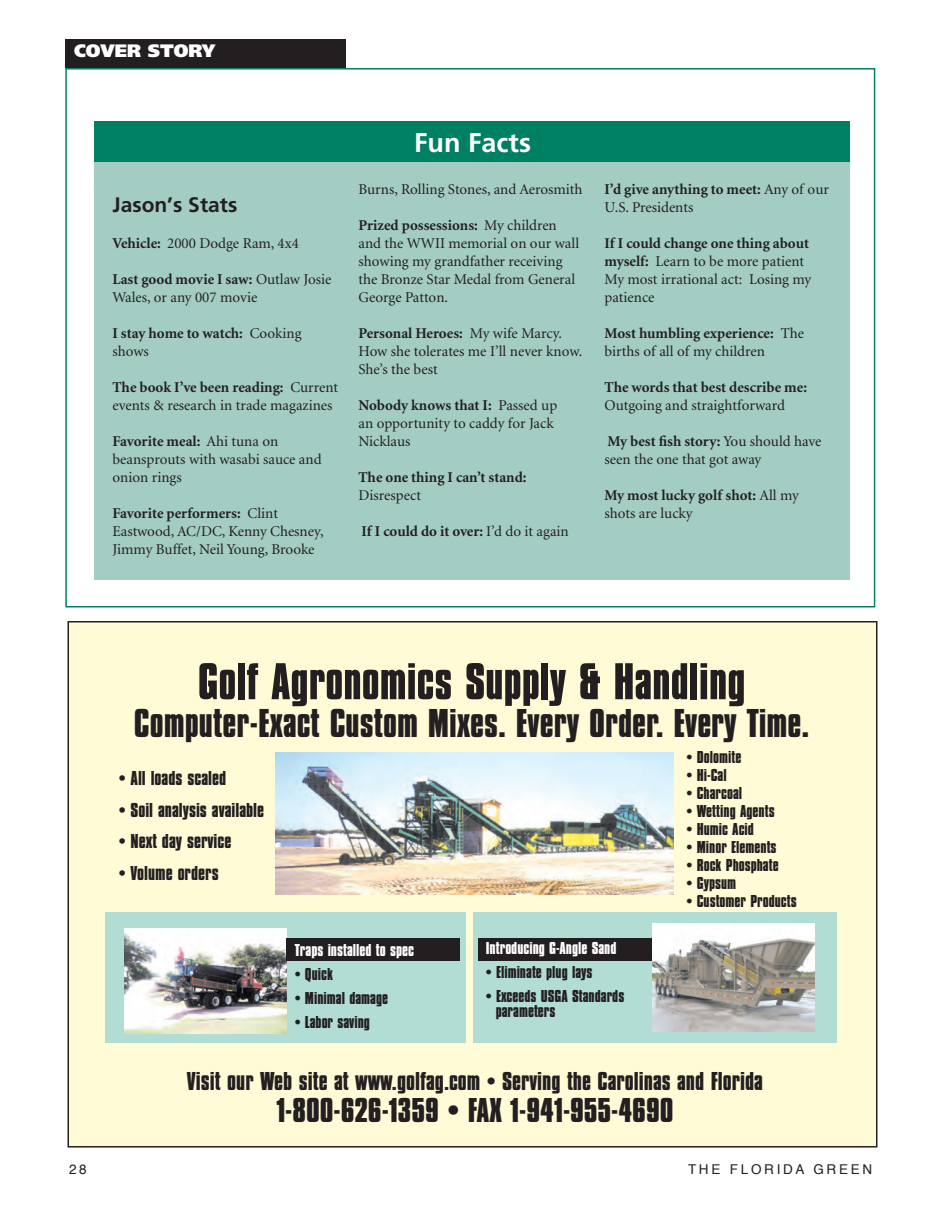
<style>
.page{position:relative;width:945px;height:1215px;background:#fff}
.page>*{position:absolute;margin:0;border:0;box-sizing:border-box;transform-origin:0 0}
.t1{font:54px "Compacta Bold Plain";color:#231f20}
.t2{font:42px "Compacta Bold Plain";color:#231f20}
.t3{font:36px "Compacta Bold Plain";color:#231f20}
.t4{font:27px "Compacta Bold Plain";color:#231f20}
.t5{font:700 27px "Frutiger";color:#fff}
.t6{font:21px "Compacta Bold Plain";color:#231f20}
.t7{font:700 21px "Frutiger";color:#231f20}
.t8{font:18px/15px "Compacta Bold Plain";color:#231f20}
.t9{font:18px "Compacta Bold Plain";color:#fff}
.t10{font:900 18px "Frutiger";color:#fff}
.t11{font:15px/18px "Minion";color:#231f20}
.t12{font:700 15px/18px "Minion";color:#231f20}
.t13{font:13.5px "Helvetica";letter-spacing:.2em;color:#231f20}
.s1{font-weight:700}
.s2{font-weight:400}
</style>
<div class="page">
<div style="left:65px;top:39px;width:281px;height:29px;background:#231f20"></div>
<div style="left:68px;top:622px;width:809px;height:525px;background:#fffbd6"></div>
<img style="left:275px;top:752px;width:399px;height:142px">
<div style="left:106px;top:912px;width:360px;height:131px;background:#b1ddd4"></div>
<div style="left:474px;top:913px;width:363px;height:130px;background:#b1ddd4"></div>
<img style="left:125px;top:929px;width:162px;height:104px">
<img style="left:653px;top:923px;width:162px;height:108px">
<div style="left:287px;top:938px;width:173px;height:23px;background:#231f20"></div>
<div style="left:479px;top:938px;width:173px;height:23px;background:#231f20"></div>
<div style="left:94px;top:122px;width:756px;height:458px;background:#a3ccc2"></div>
<div style="left:94px;top:122px;width:756px;height:40px;background:#008062"></div>
<p class="t10" style="left:74px;top:40px;width:143px">COVER STORY</p>
<h3 class="t7" style="left:112px;top:192px;width:126px">Jason’s Stats</h3>
<p class="t11" style="left:112px;top:234px;width:188px"><span class="s1">Vehicle:</span> 2000 Dodge Ram, 4x4</p>
<p class="t11" style="left:112px;top:270px;width:221px"><span class="s1">Last good movie I saw:</span> Outlaw Josie<br>Wales, or any 007 movie</p>
<p class="t12" style="left:112px;top:324px;width:191px">I stay home to watch: <span class="s2">Cooking shows</span></p>
<p class="t11" style="left:112px;top:378px;width:227px"><span class="s1">The book I’ve been reading:</span> Current events &amp; research in trade magazines</p>
<p class="t11" style="left:112px;top:432px;width:211px"><span class="s1">Favorite meal:</span> Ahi tuna on beansprouts with wasabi sauce and onion rings</p>
<p class="t11" style="left:112px;top:504px;width:213px"><span class="s1">Favorite performers:</span> Clint<br>Eastwood, AC/DC, Kenny Chesney,<br>Jimmy Buffet, Neil Young, Brooke</p>
<h3 class="t5" style="left:414px;top:127px;width:118px">Fun Facts</h3>
<p class="t11" style="left:358px;top:180px;width:226px">Burns, Rolling Stones, and Aerosmith</p>
<p class="t11" style="left:358px;top:216px;width:222px"><span class="s1">Prized possessions:</span> My children and the WWII memorial on our wall showing my grandfather receiving the Bronze Star Medal from General<br>George Patton.</p>
<p class="t11" style="left:358px;top:324px;width:225px"><span class="s1">Personal Heroes:</span> My wife Marcy.<br>How she tolerates me I’ll never know.<br>She’s the best</p>
<p class="t11" style="left:358px;top:396px;width:200px"><span class="s1">Nobody knows that I:</span> Passed up an opportunity to caddy for Jack<br>Nicklaus</p>
<p class="t12" style="left:358px;top:468px;width:170px">The one thing I can’t stand:</p>
<p class="t11" style="left:358px;top:486px;width:64px">Disrespect</p>
<p class="t12" style="left:362px;top:522px;width:209px">If I could do it over: <span class="s2">I’d do it again</span></p>
<p class="t12" style="left:605px;top:180px;width:226px">I’d give anything to meet: <span class="s2">Any of our<br>U.S. Presidents</span></p>
<p class="t11" style="left:605px;top:234px;width:208px"><span class="s1">If I could change one thing about myself:</span> Learn to be more patient<br>My most irrational act: Losing my patience</p>
<p class="t11" style="left:605px;top:324px;width:201px"><span class="s1">Most humbling experience:</span> The births of all of my children</p>
<p class="t12" style="left:605px;top:378px;width:204px">The words that best describe me:</p>
<p class="t11" style="left:605px;top:396px;width:182px">Outgoing and straightforward</p>
<p class="t11" style="left:604px;top:432px;width:218px"><span class="s1">My best fish story:</span> You should have seen the one that got away</p>
<p class="t12" style="left:604px;top:486px;width:196px">My most lucky golf shot: <span class="s2">All my shots are lucky</span></p>
<h1 class="t1" style="left:198px;top:663px;width:549px">Golf Agronomics Supply &amp; Handling</h1>
<h2 class="t2" style="left:134px;top:709px;width:677px">Computer-Exact Custom Mixes. Every Order. Every Time.</h2>
<h3 class="t6" style="left:119px;top:771px;width:109px">• All loads scaled</h3>
<h3 class="t6" style="left:119px;top:802px;width:147px">• Soil analysis available</h3>
<h3 class="t6" style="left:119px;top:834px;width:114px">• Next day service</h3>
<h3 class="t6" style="left:119px;top:865px;width:102px">• Volume orders</h3>
<p class="t9" style="left:295px;top:944px;width:121px">Traps installed to spec</p>
<p class="t8" style="left:295px;top:967px;width:40px">• Quick</p>
<p class="t8" style="left:295px;top:991px;width:95px">• Minimal damage</p>
<p class="t8" style="left:295px;top:1015px;width:77px">• Labor saving</p>
<p class="t9" style="left:486px;top:942px;width:132px">Introducing G-Angle Sand</p>
<p class="t8" style="left:486px;top:966px;width:108px">• Eliminate plug lays</p>
<p class="t8" style="left:496px;top:990px;width:130px;text-indent:-10px">• Exceeds USGA Standards parameters</p>
<p class="t8" style="left:687px;top:750px;width:56px">• Dolomite</p>
<p class="t8" style="left:687px;top:768px;width:42px">• Hi-Cal</p>
<p class="t8" style="left:687px;top:786px;width:57px">• Charcoal</p>
<p class="t8" style="left:687px;top:804px;width:90px">• Wetting Agents</p>
<p class="t8" style="left:687px;top:822px;width:69px">• Humic Acid</p>
<p class="t8" style="left:687px;top:840px;width:92px">• Minor Elements</p>
<p class="t8" style="left:687px;top:858px;width:94px">• Rock Phosphate</p>
<p class="t8" style="left:687px;top:876px;width:51px">• Gypsum</p>
<p class="t8" style="left:687px;top:894px;width:112px">• Customer Products</p>
<h3 class="t4" style="left:187px;top:1072px;width:578px">Visit our Web site at www.golfag.com • Serving the Carolinas and Florida</h3>
<h3 class="t3" style="left:276px;top:1098px;width:399px">1-800-626-1359 • FAX 1-941-955-4690</h3>
<p class="t13" style="left:69px;top:1158px;width:19px">28</p>
<p class="t13" style="left:688px;top:1158px;width:186px">THE FLORIDA GREEN</p>
</div>
